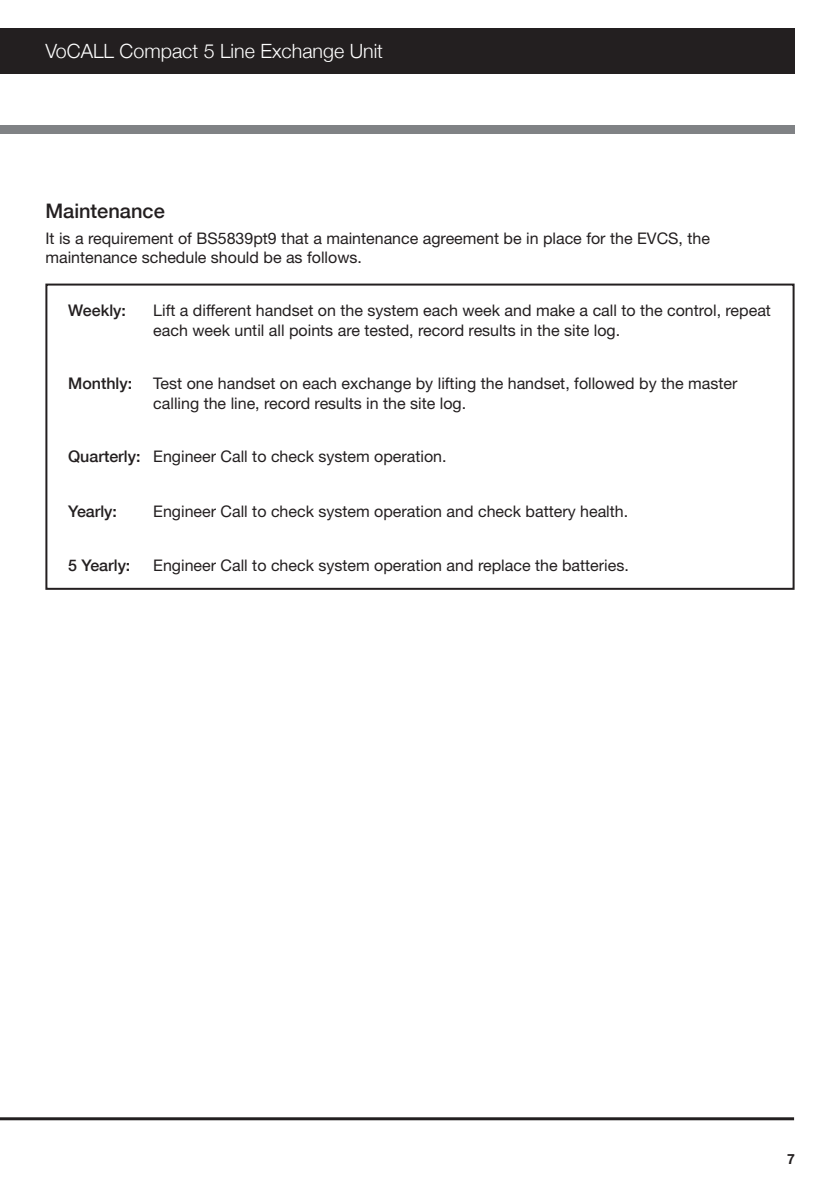
<style>
.page{position:relative;width:840px;height:1191px;background:#fff}
.page>*{position:absolute;margin:0;border:0;box-sizing:border-box;transform-origin:0 0}
.t1{font:500 20px "Helvetica Neue";color:#231f20}
.t2{font:300 19.6px "Helvetica Neue";color:#fff}
.t3{font:16px/19.8px "Helvetica Neue LT Pro";color:#231f20}
.t4{font:500 16px "Helvetica Neue";color:#231f20}
.t5{font:700 14px "Helvetica Neue";color:#231f20}
.s1{font-family:"Helvetica Neue";font-weight:500}
</style>
<div class="page">
<div style="left:0;top:28px;width:794px;height:46px;background:#231f20"></div>
<div style="left:0;top:125px;width:794px;height:8px;background:#808285"></div>
<hr style="left:0;top:1117px;width:793px;height:3px;background:#231f20">
<div style="left:45px;top:283px;width:749px;height:307px;border:2px solid #231f20"></div>
<p class="t2" style="left:45px;top:39px;width:339px">VoCALL Compact 5 Line Exchange Unit</p>
<p class="t1" style="left:45px;top:198px;width:121px">Maintenance</p>
<p class="t3" style="left:45px;top:230px;width:665px;line-height:19.2px">It is a requirement of BS5839pt9 that a maintenance agreement be in place for the EVCS, the maintenance schedule should be as follows.</p>
<p class="t4" style="left:68px;top:300px;width:59px">Weekly:</p>
<p class="t3" style="left:153px;top:302px;width:619px">Lift a different handset on the system each week and make a call to the control, repeat each week until all points are tested, record results in the site log.</p>
<p class="t4" style="left:68px;top:373px;width:66px">Monthly:</p>
<p class="t3" style="left:153px;top:375px;width:585px">Test one handset on each exchange by lifting the handset, followed by the master calling the line, record results in the site log.</p>
<p class="t3" style="left:68px;top:448px;width:380px"><span class="s1">Quarterly:</span> Engineer Call to check system operation.</p>
<p class="t4" style="left:68px;top:501px;width:50px">Yearly:</p>
<p class="t3" style="left:153px;top:502px;width:476px">Engineer Call to check system operation and check battery health.</p>
<p class="t4" style="left:68px;top:555px;width:64px">5 Yearly:</p>
<p class="t3" style="left:153px;top:556px;width:477px">Engineer Call to check system operation and replace the batteries.</p>
<p class="t5" style="left:786px;top:1150px;width:9px">7</p>
</div>
